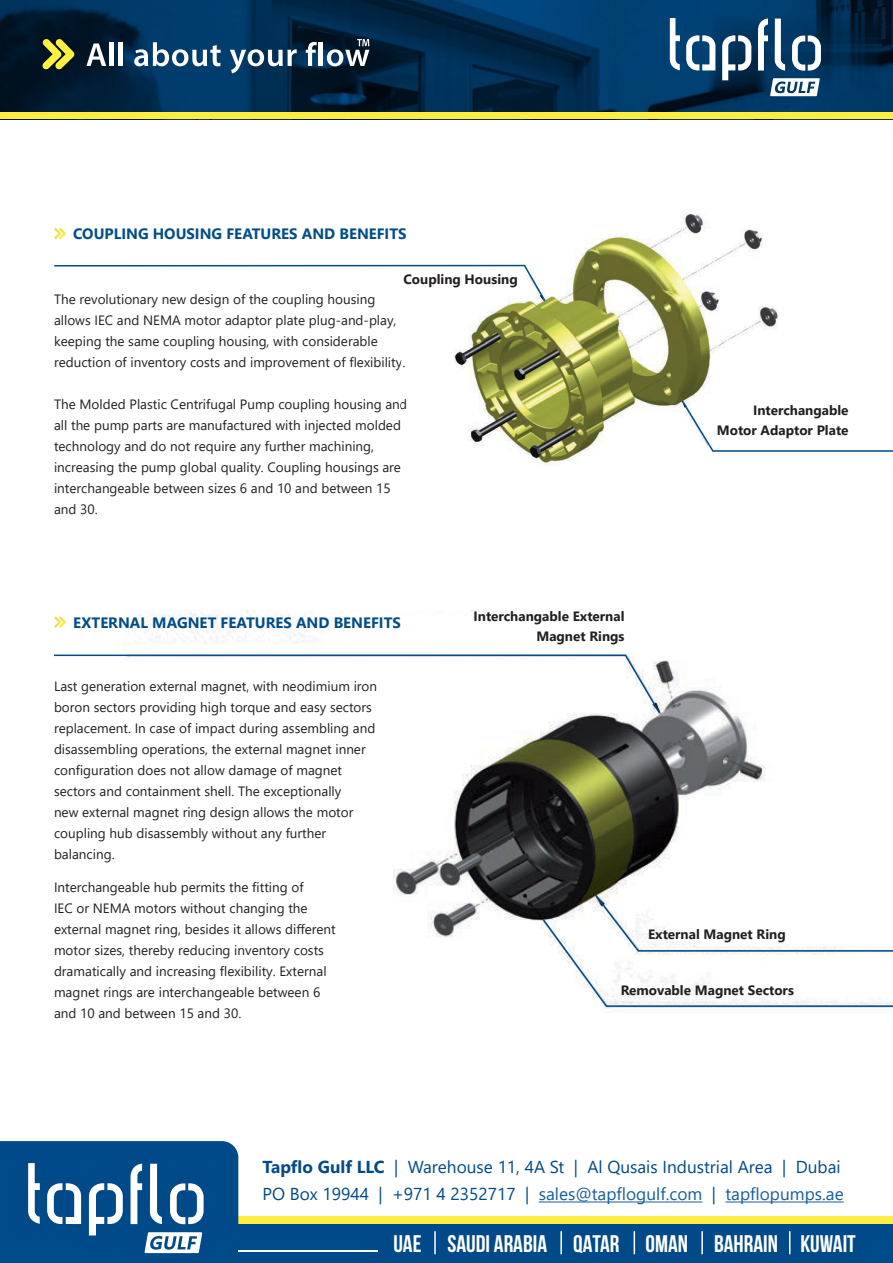
<style>
.page{position:relative;width:893px;height:1263px;background:#fff}
.page>*{position:absolute;margin:0;border:0;box-sizing:border-box;transform-origin:0 0}
.t1{font:700 24px "Bebas Neue";color:#fff}
.t2{font:17.25px "Segoe UI";color:#004a87}
.t3{font:17.25px "Segoe UI";color:#175d9e}
.t4{font:700 15px "Segoe UI";color:#004d87}
.t5{font:13.5px/21px "Segoe UI";color:#231f20}
.t6{font:700 13.5px "Segoe UI";color:#231f20}
.s1{font-weight:700}
.s2{color:#004a87}
</style>
<div class="page">
<img style="left:145px;top:609px;width:620px;height:404px">
<img style="left:0;top:0;width:893px;height:112px">
<div style="left:0;top:112px;width:893px;height:7px;background:#ffed42"></div>
<svg style="left:669px;top:18px;width:152px;height:78px"></svg>
<svg style="left:42px;top:39px;width:33px;height:31px"></svg>
<svg style="left:86px;top:43px;width:20px;height:23px"></svg>
<hr style="left:110px;top:42px;width:4px;height:24px;background:#fff">
<hr style="left:119px;top:42px;width:4px;height:24px;background:#fff">
<svg style="left:134px;top:42px;width:87px;height:24px"></svg>
<svg style="left:230px;top:49px;width:67px;height:24px"></svg>
<svg style="left:306px;top:42px;width:11px;height:24px"></svg>
<hr style="left:319px;top:42px;width:4px;height:24px;background:#fff">
<svg style="left:327px;top:39px;width:42px;height:27px"></svg>
<div style="left:212px;top:1216px;width:681px;height:8px;background:#ffed42"></div>
<div style="left:0;top:1224px;width:893px;height:39px;background:#004a8a"></div>
<hr style="left:238px;top:1250px;width:140px;height:2px;background:#fff">
<svg style="left:0;top:1141px;width:238px;height:113px"></svg>
<hr style="left:434px;top:1231px;width:2px;height:23px;background:#fff">
<hr style="left:560px;top:1231px;width:2px;height:23px;background:#fff">
<svg style="left:634px;top:1231px;width:1px;height:23px"></svg>
<hr style="left:701px;top:1231px;width:2px;height:23px;background:#fff">
<svg style="left:789px;top:1231px;width:1px;height:23px"></svg>
<hr style="left:539px;top:1201px;width:163px;height:1px;background:#175d9e">
<hr style="left:725px;top:1201px;width:119px;height:1px;background:#175d9e">
<div style="left:52px;top:614px;width:15px;height:14px;background:#231f20;opacity:.1"></div>
<img style="left:454px;top:209px;width:324px;height:257px">
<svg style="left:54px;top:654px;width:607px;height:61px"></svg>
<svg style="left:541px;top:893px;width:352px;height:115px"></svg>
<svg style="left:680px;top:387px;width:213px;height:78px"></svg>
<svg style="left:54px;top:209px;width:493px;height:94px"></svg>
<div style="left:52px;top:226px;width:15px;height:13px;background:#231f20;opacity:.1"></div>
<p class="t4" style="left:73px;top:219px;width:335px">COUPLING HOUSING FEATURES AND BENEFITS</p>
<p class="t6" style="left:403px;top:267px;width:116px">Coupling Housing</p>
<p class="t5" style="left:54px;top:287px;width:353px">The revolutionary new design of the coupling housing allows IEC and NEMA motor adaptor plate plug-and-play, keeping the same coupling housing, with considerable reduction of inventory costs and improvement of flexibility.</p>
<p class="t5" style="left:54px;top:392px;width:355px">The Molded Plastic Centrifugal Pump coupling housing and all the pump parts are manufactured with injected molded technology and do not require any further machining, increasing the pump global quality. Coupling housings are interchangeable between sizes 6 and 10 and between 15 and 30.</p>
<p class="t4" style="left:73px;top:608px;width:329px">EXTERNAL MAGNET FEATURES AND BENEFITS</p>
<p class="t6" style="left:474px;top:604px;width:152px">Interchangable External</p>
<p class="t6" style="left:536px;top:624px;width:90px">Magnet Rings</p>
<p class="t6" style="left:753px;top:397px;width:97px">Interchangable</p>
<p class="t6" style="left:717px;top:418px;width:133px">Motor Adaptor Plate</p>
<p class="t5" style="left:54px;top:674px;width:325px">Last generation external magnet, with neodimium iron boron sectors providing high torque and easy sectors replacement. In case of impact during assembling and disassembling operations, the external magnet inner configuration does not allow damage of magnet sectors and containment shell. The exceptionally<br>new external magnet ring design allows the motor coupling hub disassembly without any further balancing.</p>
<p class="t5" style="left:54px;top:876px;width:283px">Interchangeable hub permits the fitting of<br>IEC or NEMA motors without changing the external magnet ring, besides it allows different motor sizes, thereby reducing inventory costs dramatically and increasing flexibility. External magnet rings are interchangeable between 6 and 10 and between 15 and 30.</p>
<p class="t6" style="left:648px;top:922px;width:139px">External Magnet Ring</p>
<p class="t6" style="left:621px;top:977px;width:175px">Removable Magnet Sectors</p>
<p class="t2" style="left:263px;top:1151px;width:580px"><span class="s1">Tapflo Gulf LLC</span> | Warehouse 11, 4A St | Al Qusais Industrial Area | Dubai</p>
<p class="t3" style="left:263px;top:1178px;width:583px"><span class="s2">PO Box 19944 | +971 4 2352717 |</span> sales@tapflogulf.com <span class="s2">|</span> tapflopumps.ae</p>
<p class="t1" style="left:393px;top:1230px;width:464px">UAE SAUDI ARABIA QATAR OMAN BAHRAIN KUWAIT</p>
</div>
